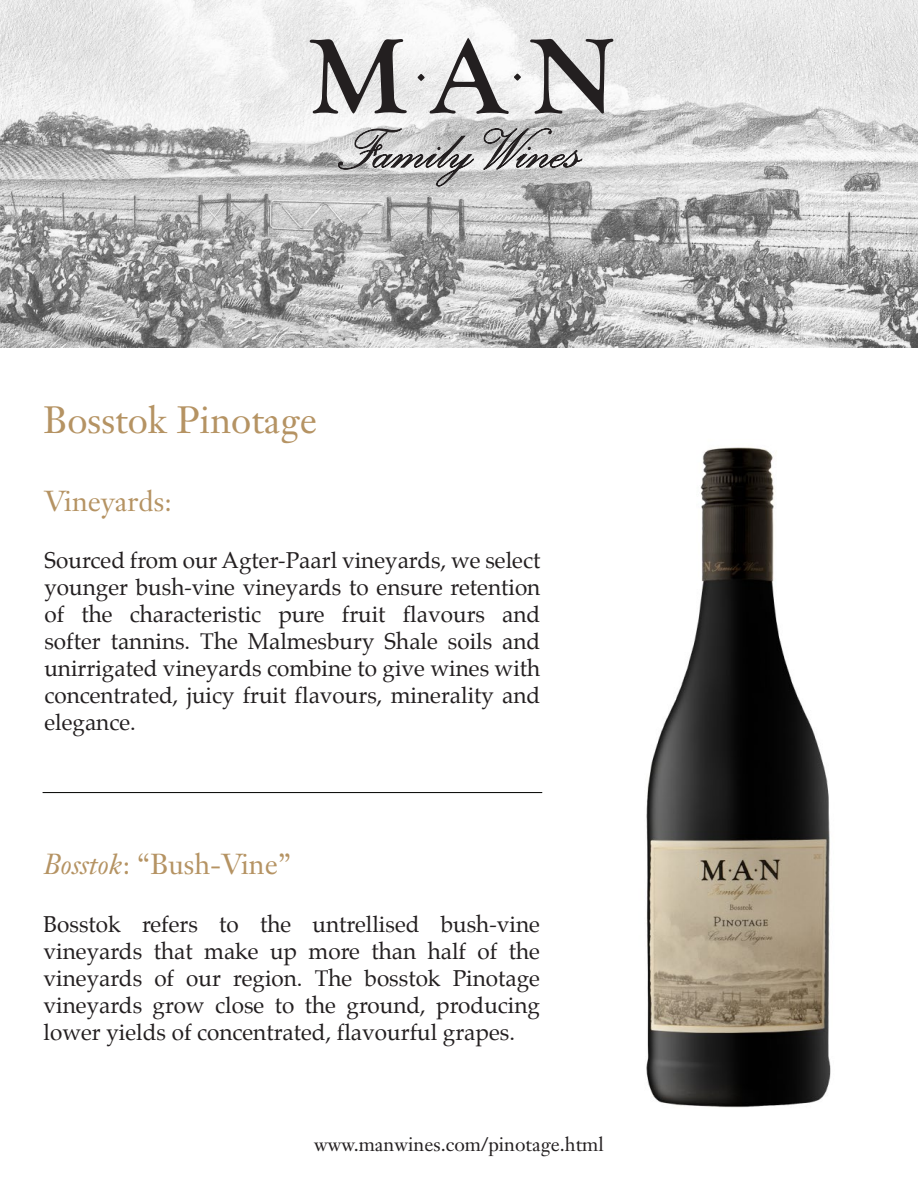
<style>
.page{position:relative;width:918px;height:1188px;background:#fff}
.page>*{position:absolute;margin:0;border:0;box-sizing:border-box;transform-origin:0 0}
.t1{font:37.5px "Janson Text";color:#b59363}
.t2{font:28.5px "Janson Text";color:#b59363}
.t3{font:22.5px/27px "Palatino";color:#231f20;text-align:justify}
.t4{font:19.5px "Janson Text";color:#231f20}
.s1{font-style:italic}
</style>
<div class="page">
<img style="left:0;top:0;width:918px;height:348px">
<img style="left:646px;top:447px;width:185px;height:661px">
<svg style="left:338px;top:128px;width:136px;height:58px;background:#b2b2b2"></svg>
<svg style="left:483px;top:128px;width:99px;height:42px;background:#aaa9a9"></svg>
<svg style="left:310px;top:39px;width:97px;height:75px"></svg>
<svg style="left:418px;top:38px;width:103px;height:76px"></svg>
<svg style="left:530px;top:39px;width:83px;height:75px"></svg>
<hr style="left:43px;top:792px;width:499px;height:1px;background:#040503">
<h1 class="t1" style="left:43px;top:396px;width:276px">Bosstok Pinotage</h1>
<p class="t2" style="left:44px;top:483px;width:129px">Vineyards:</p>
<p class="t3" style="left:44px;top:547px;width:497px">Sourced from our Agter-Paarl vineyards, we select younger bush-vine vineyards to ensure retention of the characteristic pure fruit flavours and softer tannins. The Malmesbury Shale soils and unirrigated vineyards combine to give wines with concentrated, juicy fruit flavours, minerality and elegance.</p>
<p class="t2" style="left:44px;top:846px;width:249px"><span class="s1">Bosstok</span>: “Bush-Vine”</p>
<p class="t3" style="left:44px;top:911px;width:498px">Bosstok refers to the untrellised bush-vine vineyards that make up more than half of the vineyards of our region. The bosstok Pinotage vineyards grow close to the ground, producing lower yields of concentrated, flavourful grapes.</p>
<p class="t4" style="left:314px;top:1132px;width:291px">www.manwines.com/pinotage.html</p>
</div>
